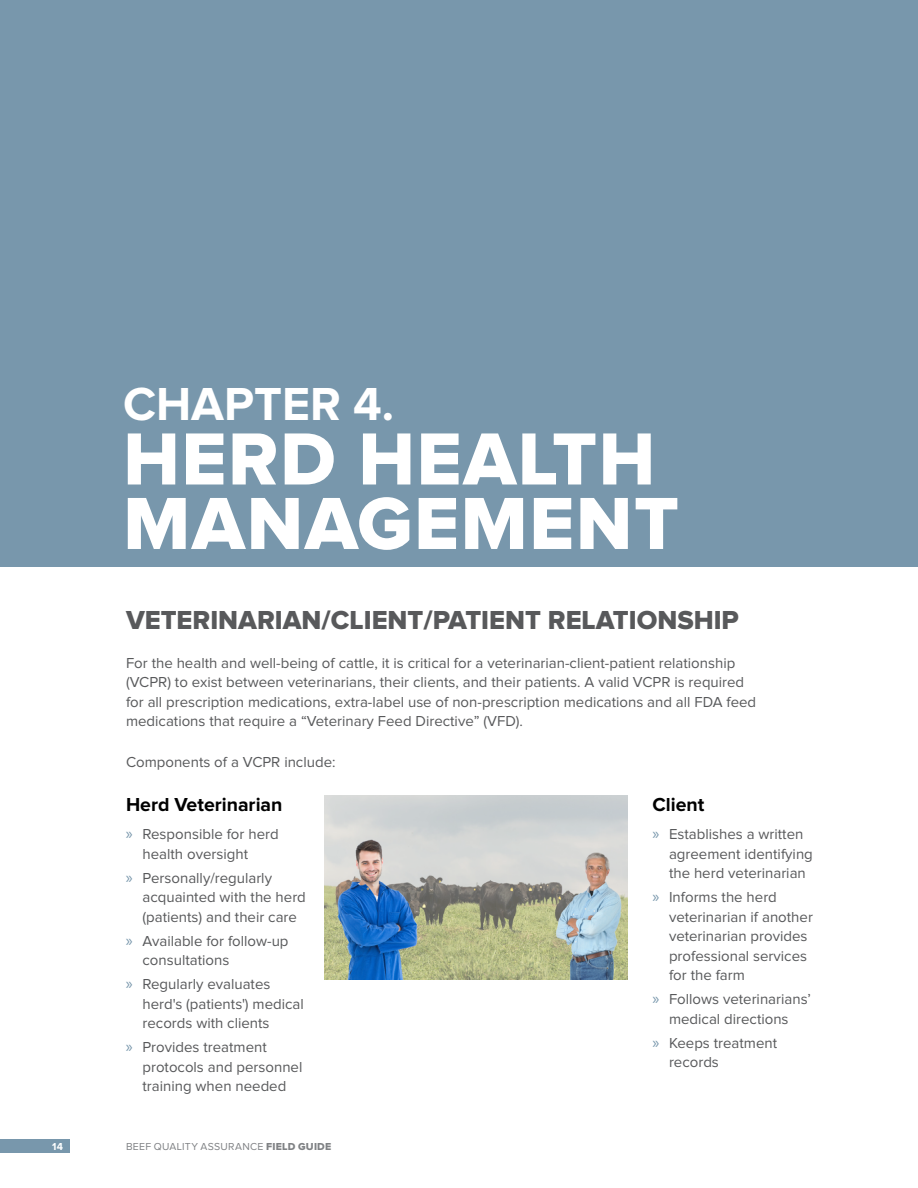
<style>
.page{position:relative;width:918px;height:1188px;background:#fff}
.page>*{position:absolute;margin:0;border:0;box-sizing:border-box;transform-origin:0 0}
.t1{font:76.5px/64.5px "Proxima Nova Extrabld";letter-spacing:.02em;color:#fff}
.t2{font:700 48px "Proxima Nova";color:#fff}
.t3{font:27px "Proxima Nova Extrabld";color:#58595b}
.t4{font:700 19.5px "Proxima Nova";color:#000}
.t5{font:15px/19.5px "Proxima Nova";color:#58595b}
.t6{font:10.5px "Proxima Nova";letter-spacing:.025em;color:#808285}
.t7{font:700 10.5px "Proxima Nova";color:#fff}
.s1{font-family:"Myriad Pro";font-size:16.5px;color:#7897ac}
.s2{font-family:"Proxima Nova Extrabld"}
</style>
<div class="page">
<div style="left:0;top:1139px;width:70px;height:14px;background:#7897ac"></div>
<div style="left:0;top:0;width:918px;height:567px;background:#7897ac"></div>
<img style="left:324px;top:795px;width:304px;height:184px">
<h2 class="t2" style="left:123px;top:377px;width:273px">CHAPTER 4.</h2>
<h1 class="t1" style="left:123px;top:430px;width:557px">HERD HEALTH<br>MANAGEMENT</h1>
<h3 class="t3" style="left:126px;top:607px;width:614px">VETERINARIAN/CLIENT/PATIENT RELATIONSHIP</h3>
<p class="t5" style="left:126px;top:653px;width:632px">For the health and well-being of cattle, it is critical for a veterinarian-client-patient relationship (VCPR) to exist between veterinarians, their clients, and their patients. A valid VCPR is required for all prescription medications, extra-label use of non-prescription medications and all FDA feed medications that require a “Veterinary Feed Directive” (VFD).</p>
<p class="t5" style="left:126px;top:752px;width:211px">Components of a VCPR include:</p>
<h3 class="t4" style="left:126px;top:793px;width:158px">Herd Veterinarian</h3>
<p class="t5" style="left:142px;top:825px;width:138px;text-indent:-17px"><span class="s1">»</span> Responsible for herd health oversight</p>
<p class="t5" style="left:142px;top:868px;width:165px;text-indent:-17px"><span class="s1">»</span> Personally/regularly acquainted with the herd (patients) and their care</p>
<p class="t5" style="left:142px;top:931px;width:148px;text-indent:-17px"><span class="s1">»</span> Available for follow-up consultations</p>
<p class="t5" style="left:142px;top:975px;width:163px;text-indent:-17px"><span class="s1">»</span> Regularly evaluates herd's (patients') medical records with clients</p>
<p class="t5" style="left:142px;top:1038px;width:161px;text-indent:-17px"><span class="s1">»</span> Provides treatment protocols and personnel training when needed</p>
<h3 class="t4" style="left:652px;top:793px;width:53px">Client</h3>
<p class="t5" style="left:669px;top:825px;width:145px;text-indent:-17px"><span class="s1">»</span> Establishes a written agreement identifying the herd veterinarian</p>
<p class="t5" style="left:669px;top:888px;width:145px;text-indent:-17px"><span class="s1">»</span> Informs the herd veterinarian if another veterinarian provides professional services for the farm</p>
<p class="t5" style="left:652px;top:990px;width:160px;text-align:center"><span class="s1">»</span> Follows veterinarians’ medical directions</p>
<p class="t5" style="left:669px;top:1033px;width:110px;text-indent:-17px"><span class="s1">»</span> Keeps treatment records</p>
<p class="t7" style="left:52px;top:1140px;width:12px">14</p>
<p class="t6" style="left:126px;top:1141px;width:207px">BEEF QUALITY ASSURANCE <span class="s2">FIELD GUIDE</span></p>
</div>
